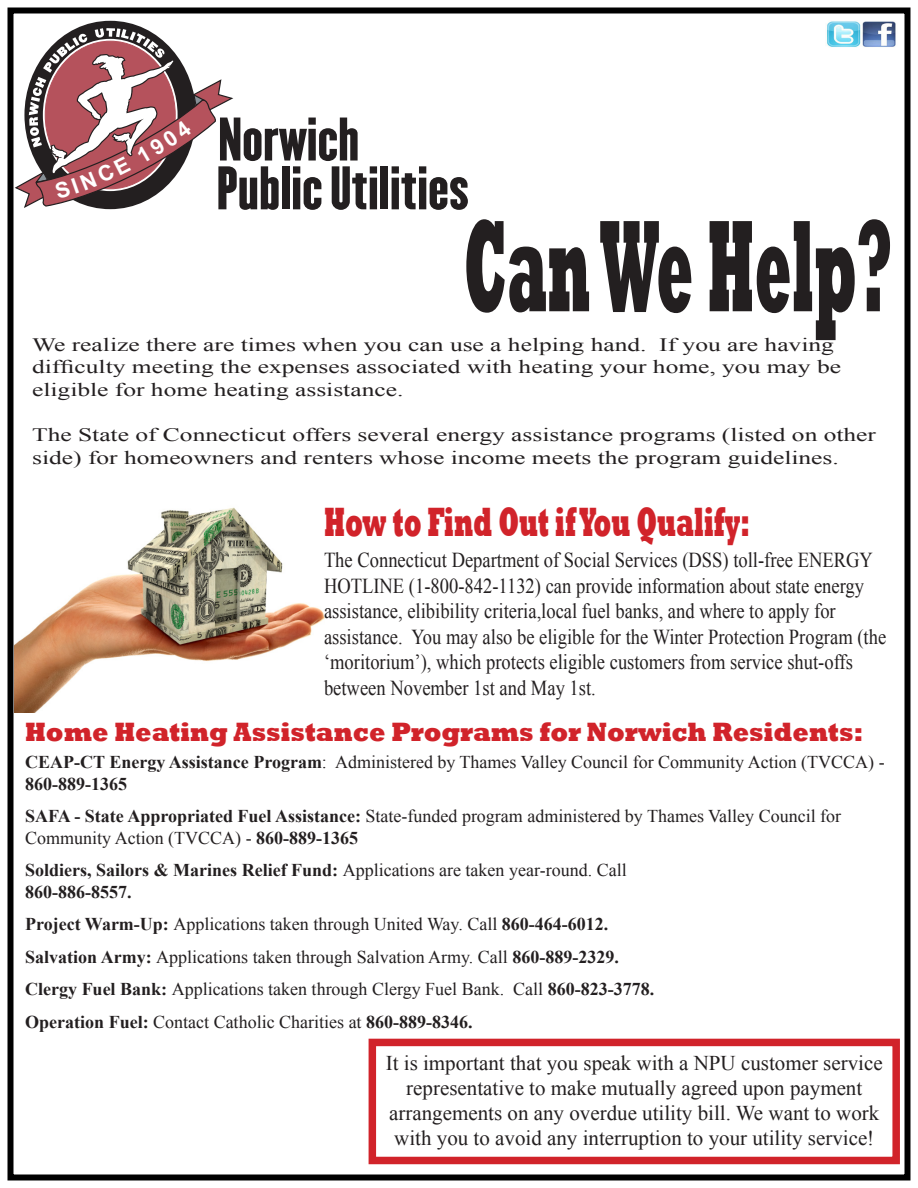
<style>
.page{position:relative;width:918px;height:1188px;background:#fff}
.page>*{position:absolute;margin:0;border:0;box-sizing:border-box;transform-origin:0 0}
.t1{font:800 132.75px "Rockwell";color:#231f20;scale:.41 1}
.t2{font:800 42px "Rockwell";color:#d1232a;scale:.57 1}
.t3{font:800 27.15px "Rockwell";color:#d1232a;scale:.87 1}
.t4{font:21.3px/25.5px "Times New Roman";color:#231f20;scale:.87 1}
.t5{font:21px/25.2px "Times New Roman";color:#231f20;text-align:center}
.t6{font:18.9px/22.6px "Times New Roman";color:#231f20;scale:1.35 1}
.t7{font:18px/21.6px "Times New Roman";color:#231f20}
.t8{font:700 18px "Times New Roman";color:#231f20}
.s1{font-weight:700}
.s2{font-weight:400}
</style>
<div class="page">
<div style="left:8px;top:8px;width:902px;height:1172px;border:6px solid #000"></div>
<div style="left:369px;top:1039px;width:531px;height:125px;border:8px solid #d1232a"></div>
<img style="left:15px;top:507px;width:310px;height:206px">
<div style="left:381px;top:166px;width:7px;height:43px;background:#231f20"></div>
<svg style="left:392px;top:166px;width:76px;height:44px"></svg>
<img style="left:827px;top:21px;width:69px;height:26px">
<svg style="left:15px;top:28px;width:362px;height:182px"></svg>
<p class="t1" style="left:464px;top:190px;width:1045px">Can We Help?</p>
<p class="t6" style="left:32px;top:333px;width:601px">We realize there are times when you can use a helping hand. If you are having difficulty meeting the expenses associated with heating your home, you may be eligible for home heating assistance.</p>
<p class="t6" style="left:32px;top:423px;width:627px">The State of Connecticut offers several energy assistance programs (listed on other side) for homeowners and renters whose income meets the program guidelines.</p>
<p class="t2" style="left:324px;top:498px;width:749px">How to Find Out if You Qualify:</p>
<p class="t4" style="left:324px;top:547px;width:648px">The Connecticut Department of Social Services (DSS) toll-free ENERGY HOTLINE (1-800-842-1132) can provide information about state energy assistance, elibibility criteria,local fuel banks, and where to apply for assistance. You may also be eligible for the Winter Protection Program (the ‘moritorium’), which protects eligible customers from service shut-offs between November 1st and May 1st.</p>
<p class="t3" style="left:25px;top:716px;width:965px">Home Heating Assistance Programs for Norwich Residents:</p>
<p class="t7" style="left:25px;top:751px;width:861px"><span class="s1">CEAP-CT Energy Assistance Program</span>: Administered by Thames Valley Council for Community Action (TVCCA) -<br><span class="s1">860-889-1365</span></p>
<p class="t7" style="left:25px;top:805px;width:818px"><span class="s1">SAFA - State Appropriated Fuel Assistance:</span> State-funded program administered by Thames Valley Council for<br>Community Action (TVCCA) - <span class="s1">860-889-1365</span></p>
<p class="t8" style="left:25px;top:858px;width:603px">Soldiers, Sailors &amp; Marines Relief Fund: <span class="s2">Applications are taken year-round. Call</span></p>
<p class="t8" style="left:25px;top:880px;width:108px">860-886-8557.</p>
<p class="t7" style="left:25px;top:913px;width:585px"><span class="s1">Project Warm-Up:</span> Applications taken through United Way. Call <span class="s1">860-464-6012.</span></p>
<p class="t7" style="left:25px;top:946px;width:595px"><span class="s1">Salvation Army:</span> Applications taken through Salvation Army. Call <span class="s1">860-889-2329.</span></p>
<p class="t7" style="left:25px;top:978px;width:631px"><span class="s1">Clergy Fuel Bank:</span> Applications taken through Clergy Fuel Bank. Call <span class="s1">860-823-3778.</span></p>
<p class="t8" style="left:25px;top:1009px;width:449px">Operation Fuel: <span class="s2">Contact Catholic Charities at</span> 860-889-8346.</p>
<p class="t5" style="left:386px;top:1050px;width:498px">It is important that you speak with a NPU customer service representative to make mutually agreed upon payment arrangements on any overdue utility bill. We want to work with you to avoid any interruption to your utility service!</p>
</div>
